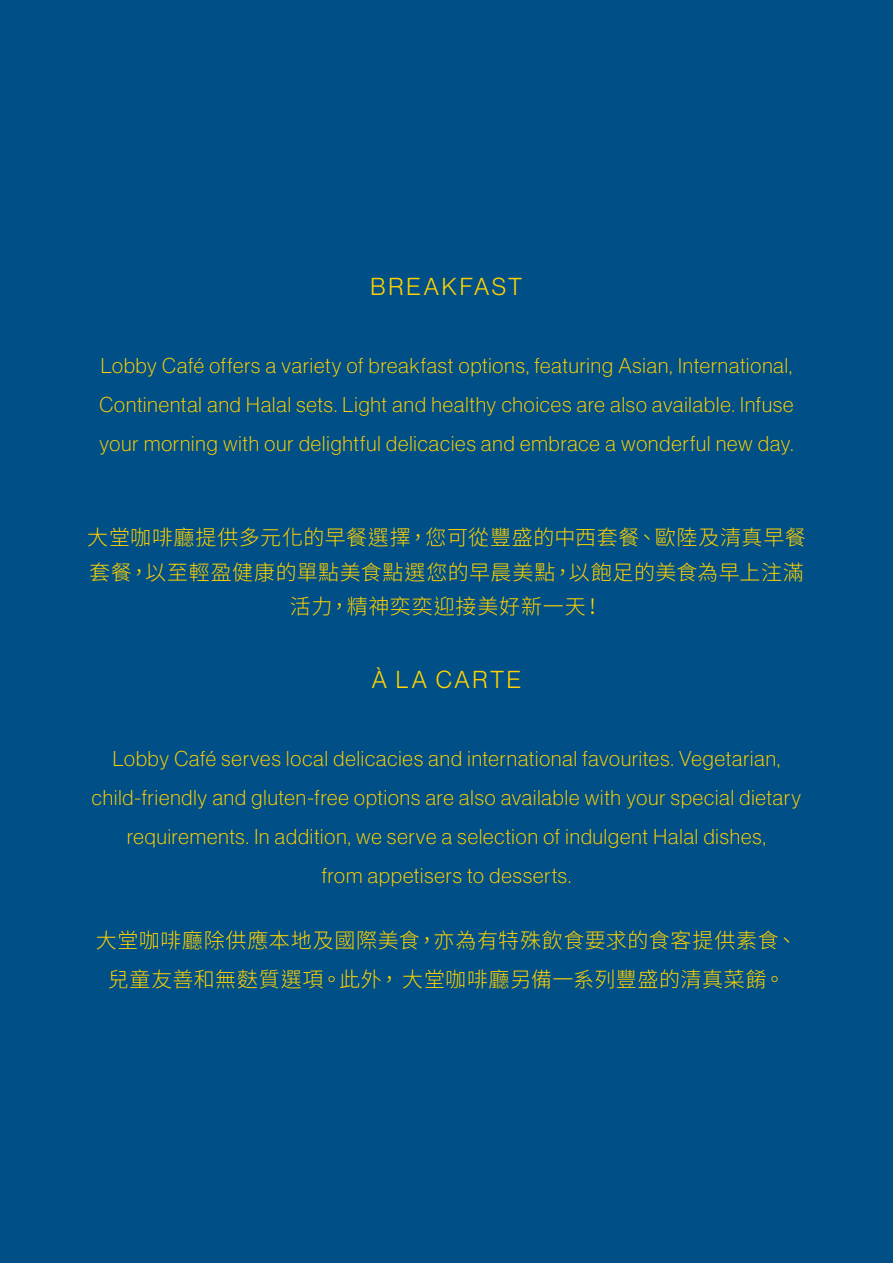
<style>
.page{position:relative;width:893px;height:1263px;background:#004f87}
.page>*{position:absolute;margin:0;border:0;box-sizing:border-box;transform-origin:0 0}
.t1{font:24px "N Haas Grotesk DS Pro 45 Lt";letter-spacing:.115em;color:#ffd200}
.t2{font:21px/39px "N Haas Grotesk DS Pro 35 X Lt";letter-spacing:.045em;color:#ffd200;text-align:justify}
.t3{font:300 21px/34.5px "Noto Sans TC";letter-spacing:.03em;color:#ffd200;text-align:center}
</style>
<div class="page">
<p class="t1" style="left:371px;top:273px;width:153px">BREAKFAST</p>
<p class="t2" style="left:99px;top:346px;width:696px">Lobby Café offers a variety of breakfast options, featuring Asian, International, Continental and Halal sets. Light and healthy choices are also available. Infuse your morning with our delightful delicacies and embrace a wonderful new day.</p>
<p class="t3" style="left:87px;top:521px;width:720px">大堂咖啡廳提供多元化的早餐選擇，您可從豐盛的中西套餐、歐陸及清真早餐套餐，以至輕盈健康的單點美食點選您的早晨美點，以飽足的美食為早上注滿活力，精神奕奕迎接美好新一天！</p>
<p class="t1" style="left:372px;top:666px;width:151px">À LA CARTE</p>
<p class="t2" style="left:92px;top:739px;width:710px;text-align:center">Lobby Café serves local delicacies and international favourites. Vegetarian, child-friendly and gluten-free options are also available with your special dietary requirements. In addition, we serve a selection of indulgent Halal dishes,<br>from appetisers to desserts.</p>
<p class="t3" style="left:96px;top:921px;width:703px;line-height:39px">大堂咖啡廳除供應本地及國際美食，亦為有特殊飲食要求的食客提供素食、兒童友善和無麩質選項。此外，大堂咖啡廳另備一系列豐盛的清真菜餚。</p>
</div>
